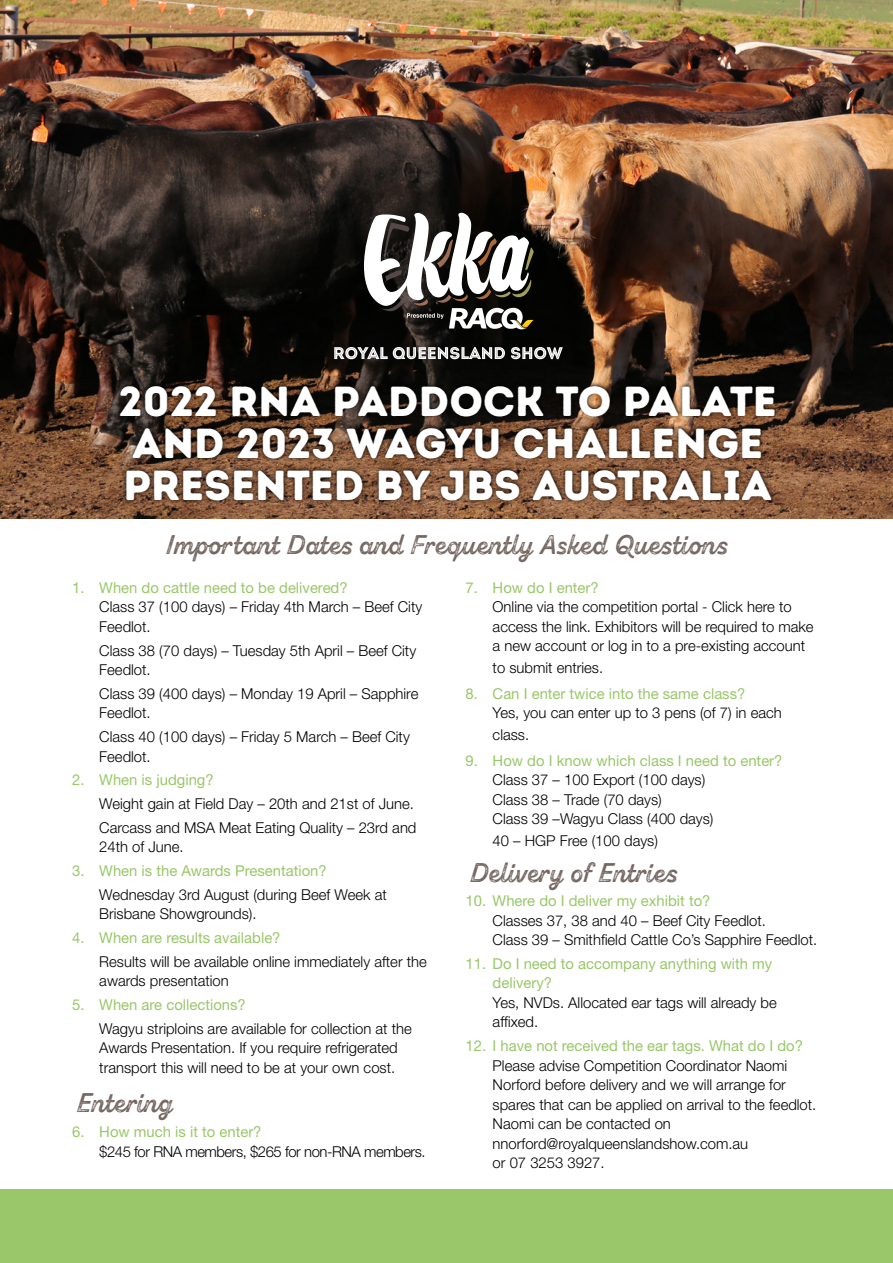
<style>
.page{position:relative;width:893px;height:1263px;background:#fff}
.page>*{position:absolute;margin:0;border:0;box-sizing:border-box;transform-origin:0 0}
.Body-Copy{font:42px/42px "Intro Rust Base";color:#fff}
.t1{font:27px "Zing Script Rust B Base G";color:#756761}
.t2{font:300 15px/19.5px "Helvetica Neue";color:#000}
.t3{font:15px/19.5px "Helvetica Neue";color:#99c769}
.t4{font:300 15px "Helvetica Neue";letter-spacing:-.03em;color:#000}
</style>
<div class="page">
<img style="left:0;top:0;width:893px;height:519px">
<svg style="left:116px;top:381px;width:663px;height:123px"></svg>
<svg style="left:364px;top:213px;width:170px;height:116px"></svg>
<svg style="left:334px;top:345px;width:229px;height:14px"></svg>
<div style="left:0;top:1189px;width:893px;height:74px;background:#99c769"></div>
<p class="Body-Copy" style="left:119px;top:381px;width:660px">2022 RNA PADDOCK TO PALATE<br>AND 2023 WAGYU CHALLENGE<br>PRESENTED BY JBS AUSTRALIA</p>
<p class="t1" style="left:166px;top:527px;width:560px">Important Dates and Frequently Asked Questions</p>
<p class="t3" style="left:72px;top:577px;width:277px">1. When do cattle need to be delivered?</p>
<p class="t2" style="left:99px;top:597px;width:324px">Class 37 (100 days) – Friday 4th March – Beef City<br>Feedlot.</p>
<p class="t2" style="left:99px;top:640px;width:318px">Class 38 (70 days) – Tuesday 5th April – Beef City<br>Feedlot.</p>
<p class="t2" style="left:99px;top:683px;width:321px">Class 39 (400 days) – Monday 19 April – Sapphire<br>Feedlot.</p>
<p class="t2" style="left:99px;top:727px;width:312px">Class 40 (100 days) – Friday 5 March – Beef City<br>Feedlot.</p>
<p class="t3" style="left:72px;top:770px;width:143px">2. When is judging?</p>
<p class="t2" style="left:99px;top:794px;width:316px">Weight gain at Field Day – 20th and 21st of June.</p>
<p class="t2" style="left:99px;top:817px;width:319px">Carcass and MSA Meat Eating Quality – 23rd and<br>24th of June.</p>
<p class="t3" style="left:72px;top:861px;width:256px">3. When is the Awards Presentation?</p>
<p class="t2" style="left:99px;top:884px;width:289px">Wednesday 3rd August (during Beef Week at<br>Brisbane Showgrounds).</p>
<p class="t3" style="left:72px;top:928px;width:210px">4. When are results available?</p>
<p class="t2" style="left:99px;top:951px;width:329px">Results will be available online immediately after the awards presentation</p>
<p class="t3" style="left:72px;top:995px;width:175px">5. When are collections?</p>
<p class="t2" style="left:99px;top:1018px;width:314px">Wagyu striploins are available for collection at the<br>Awards Presentation. If you require refrigerated transport this will need to be at your own cost.</p>
<p class="t1" style="left:76px;top:1085px;width:97px">Entering</p>
<p class="t3" style="left:72px;top:1122px;width:191px">6. How much is it to enter?</p>
<p class="t4" style="left:99px;top:1142px;width:328px">$245 for RNA members, $265 for non-RNA members.</p>
<p class="t3" style="left:466px;top:577px;width:135px">7. How do I enter?</p>
<p class="t2" style="left:493px;top:597px;width:323px">Online via the competition portal - Click here to access the link. Exhibitors will be required to make a new account or log in to a pre-existing account</p>
<p class="t2" style="left:493px;top:657px;width:112px">to submit entries.</p>
<p class="t3" style="left:466px;top:683px;width:281px">8. Can I enter twice into the same class?</p>
<p class="t2" style="left:493px;top:702px;width:291px;line-height:21.6px">Yes, you can enter up to 3 pens (of 7) in each class.</p>
<p class="t3" style="left:466px;top:750px;width:318px">9. How do I know which class I need to enter?</p>
<p class="t2" style="left:493px;top:770px;width:222px">Class 37 – 100 Export (100 days)<br>Class 38 – Trade (70 days)<br>Class 39 –Wagyu Class (400 days)</p>
<p class="t2" style="left:493px;top:830px;width:167px">40 – HGP Free (100 days)</p>
<p class="t1" style="left:470px;top:856px;width:206px">Delivery of Entries</p>
<p class="t3" style="left:466px;top:891px;width:246px">10. Where do I deliver my exhibit to?</p>
<p class="t2" style="left:493px;top:910px;width:326px">Classes 37, 38 and 40 – Beef City Feedlot.<br>Class 39 – Smithfield Cattle Co’s Sapphire Feedlot.</p>
<p class="t3" style="left:493px;top:953px;width:281px;text-indent:-27px">11. Do I need to accompany anything with my delivery?</p>
<p class="t2" style="left:493px;top:992px;width:286px">Yes, NVDs. Allocated ear tags will already be affixed.</p>
<p class="t3" style="left:466px;top:1036px;width:339px">12. I have not received the ear tags. What do I do?</p>
<p class="t2" style="left:493px;top:1055px;width:325px">Please advise Competition Coordinator Naomi Norford before delivery and we will arrange for spares that can be applied on arrival to the feedlot.<br>Naomi can be contacted on nnorford@royalqueenslandshow.com.au<br>or 07 3253 3927.</p>
</div>
